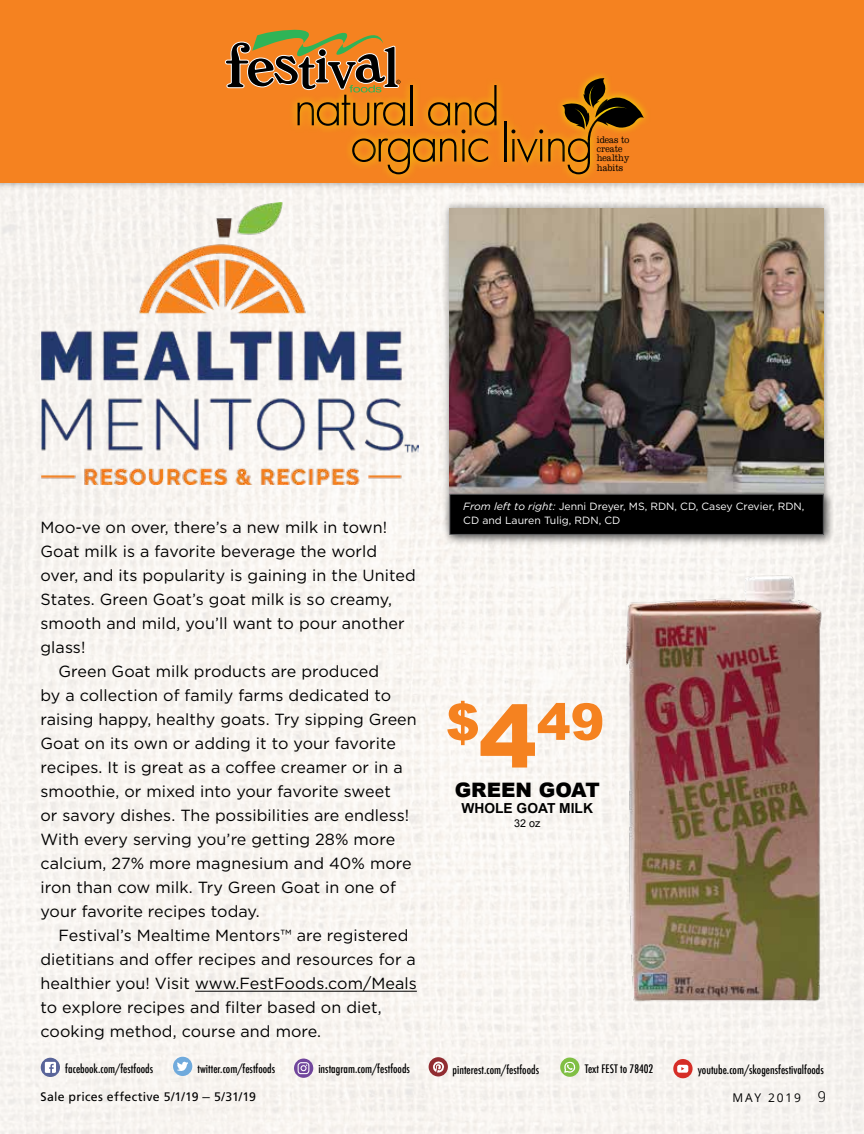
<style>
.page{position:relative;width:864px;height:1134px;background:#fff}
.page>*{position:absolute;margin:0;border:0;box-sizing:border-box;transform-origin:0 0}
.t1{font:900 50.7px "Arial";color:#f58220}
.t2{font:900 19.95px "Arial";color:#000}
.t3{font:500 condensed 17.25px "Futura";color:#000}
.t4{font:16.2px "Gotham";letter-spacing:.005em;color:#000}
.t5{font:700 13.8px "Arial";color:#000}
.t6{font:12.3px "Frutiger";letter-spacing:.02em;color:#000}
.t7{font:12px "Open Sans";letter-spacing:.15em;color:#000}
.t8{font:500 condensed 11.55px/24.5px "Futura";color:#000}
.t9{font:10.8px "Arial";color:#000}
.t10{font:10.5px/13.5px "Gotham";color:#fff}
.t11{font:300 10.05px/9.3px "Clarendon";color:#000;scale:.87 1}
.s1{font-style:italic}
.s2{font-size:87px}
.s3{font-family:"Roboto Slab";font-weight:300;font-size:15px}
</style>
<div class="page">
<div style="left:0;top:191px;width:864px;height:943px;background:#f8f5f1"></div>
<div style="left:0;top:0;width:864px;height:191px;background:#000;opacity:.35"></div>
<div style="left:0;top:0;width:864px;height:183px;background:#f58220"></div>
<img style="left:41px;top:202px;width:378px;height:283px">
<div style="left:467px;top:77px;width:38px;height:56px;background:#f4891d"></div>
<div style="left:380px;top:131px;width:38px;height:51px;background:linear-gradient(to right,#f4871e,#f4861e)"></div>
<div style="left:496px;top:114px;width:19px;height:55px;background:#f48a1c"></div>
<hr style="left:504px;top:121px;width:2px;height:41px;background:#000">
<svg style="left:506px;top:122px;width:4px;height:40px"></svg>
<svg style="left:510px;top:140px;width:1px;height:19px"></svg>
<div style="left:560px;top:131px;width:38px;height:51px;background:linear-gradient(to right,#f4871e,#f4861e)"></div>
<svg style="left:593px;top:75px;width:12px;height:2px"></svg>
<svg style="left:511px;top:77px;width:133px;height:97px"></svg>
<svg style="left:225px;top:30px;width:272px;height:144px"></svg>
<hr style="left:195px;top:991px;width:222px;height:1px;background:#000">
<div style="left:441px;top:200px;width:391px;height:342px;background:#000;opacity:.45"></div>
<img style="left:450px;top:208px;width:374px;height:281px">
<div style="left:445px;top:489px;width:390px;height:57px;background:#000;opacity:.5"></div>
<div style="left:450px;top:494px;width:373px;height:40px;background:#000"></div>
<div style="left:450px;top:494px;width:373px;height:41px;border:1px solid #636466"></div>
<svg style="left:673px;top:1059px;width:20px;height:19px"></svg>
<svg style="left:677px;top:1065px;width:11px;height:8px"></svg>
<svg style="left:560px;top:1058px;width:20px;height:19px"></svg>
<svg style="left:563px;top:1061px;width:13px;height:12px"></svg>
<svg style="left:429px;top:1057px;width:19px;height:19px"></svg>
<svg style="left:432px;top:1060px;width:14px;height:13px"></svg>
<div style="left:294px;top:1059px;width:19px;height:19px;background:#71469c;border-radius:50%"></div>
<svg style="left:297px;top:1062px;width:13px;height:13px"></svg>
<div style="left:173px;top:1057px;width:19px;height:19px;background:#70aadc;border-radius:50%"></div>
<svg style="left:177px;top:1062px;width:11px;height:9px"></svg>
<svg style="left:41px;top:1058px;width:19px;height:19px"></svg>
<svg style="left:45px;top:1062px;width:11px;height:11px"></svg>
<img style="left:627px;top:566px;width:208px;height:446px">
<p class="t11" style="left:597px;top:135px;width:39px">ideas to create healthy habits</p>
<p class="t4" style="left:40px;top:518px;width:348px">Moo-ve on over, there’s a new milk in town!</p>
<p class="t4" style="left:40px;top:542px;width:338px">Goat milk is a favorite beverage the world</p>
<p class="t4" style="left:40px;top:566px;width:377px">over, and its popularity is gaining in the United</p>
<p class="t4" style="left:40px;top:590px;width:353px">States. Green Goat’s goat milk is so creamy,</p>
<p class="t4" style="left:40px;top:614px;width:366px">smooth and mild, you’ll want to pour another</p>
<p class="t4" style="left:40px;top:638px;width:46px">glass!</p>
<p class="t4" style="left:58px;top:662px;width:322px">Green Goat milk products are produced</p>
<p class="t4" style="left:40px;top:686px;width:352px">by a collection of family farms dedicated to</p>
<p class="t4" style="left:40px;top:710px;width:378px">raising happy, healthy goats. Try sipping Green</p>
<p class="t4" style="left:40px;top:734px;width:357px">Goat on its own or adding it to your favorite</p>
<p class="t4" style="left:40px;top:758px;width:364px">recipes. It is great as a coffee creamer or in a</p>
<p class="t4" style="left:40px;top:782px;width:352px">smoothie, or mixed into your favorite sweet</p>
<p class="t4" style="left:40px;top:806px;width:370px">or savory dishes. The possibilities are endless!</p>
<p class="t4" style="left:40px;top:830px;width:356px">With every serving you’re getting 28% more</p>
<p class="t4" style="left:40px;top:854px;width:373px">calcium, 27% more magnesium and 40% more</p>
<p class="t4" style="left:40px;top:878px;width:357px">iron than cow milk. Try Green Goat in one of</p>
<p class="t4" style="left:40px;top:902px;width:221px">your favorite recipes today.</p>
<p class="t4" style="left:58px;top:926px;width:351px">Festival’s Mealtime Mentors™ are registered</p>
<p class="t4" style="left:40px;top:950px;width:377px">dietitians and offer recipes and resources for a</p>
<p class="t4" style="left:40px;top:974px;width:378px">healthier you! Visit www.FestFoods.com/Meals</p>
<p class="t4" style="left:40px;top:998px;width:343px">to explore recipes and filter based on diet,</p>
<p class="t4" style="left:40px;top:1022px;width:282px">cooking method, course and more.</p>
<p class="t10" style="left:463px;top:499px;width:343px"><span class="s1">From left to right:</span> Jenni Dreyer, MS, RDN, CD, Casey Crevier, RDN,<br>CD and Lauren Tulig, RDN, CD</p>
<h1 class="t1" style="left:446px;top:685px;width:160px">$<span class="s2">4</span>49</h1>
<p class="t2" style="left:455px;top:775px;width:147px">GREEN GOAT</p>
<p class="t5" style="left:461px;top:799px;width:133px">WHOLE GOAT MILK</p>
<p class="t9" style="left:514px;top:816px;width:28px">32 oz</p>
<p class="t8" style="left:65px;top:1056px;width:89px">facebook.com/festfoods twitter.com/festfoods</p>
<p class="t8" style="left:198px;top:1056px;width:79px">twitter.com/festfoods</p>
<p class="t6" style="left:40px;top:1090px;width:217px">Sale prices effective 5/1/19 – 5/31/19</p>
<p class="t8" style="left:318px;top:1057px;width:93px">instagram.com/festfoods</p>
<p class="t3" style="left:424px;top:1052px;width:76px">festfoods.com</p>
<p class="t8" style="left:453px;top:1057px;width:88px">pinterest.com/festfoods</p>
<p class="t8" style="left:585px;top:1057px;width:70px">Text FEST to 78402</p>
<p class="t8" style="left:698px;top:1057px;width:128px">youtube.com/skogensfestivalfoods</p>
<p class="t7" style="left:733px;top:1090px;width:95px">MAY 2019 <span class="s3">9</span></p>
</div>
